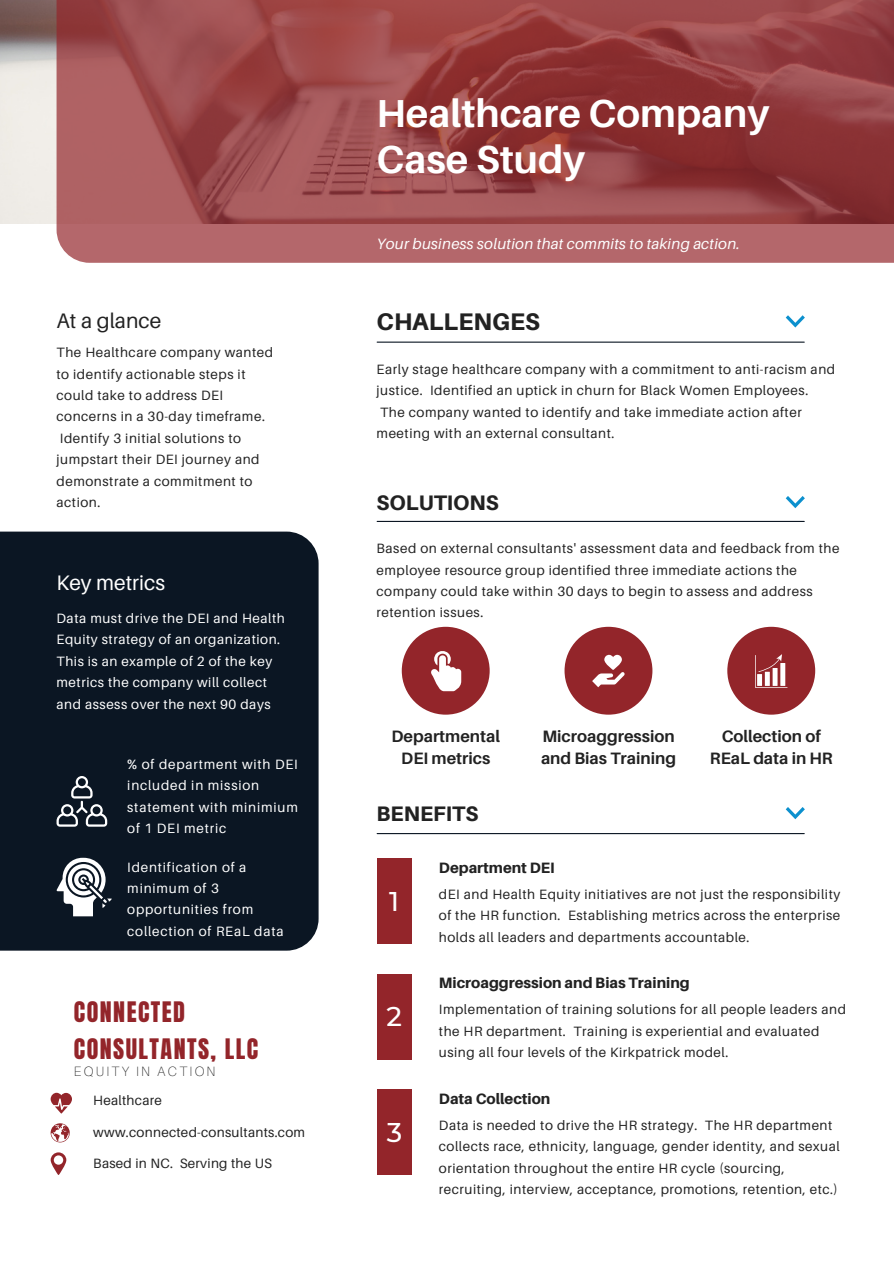
<style>
.page{position:relative;width:894px;height:1264px;background:#fff}
.page>*{position:absolute;margin:0;border:0;box-sizing:border-box;transform-origin:0 0}
.t1{font:700 39px/46.2px "Aileron";color:#fff}
.t2{font:500 27px "Montserrat";color:#fff}
.t3{font:24px/37.2px "Anton";letter-spacing:.06em;color:#93252a}
.t4{font:800 24px "Aileron";color:#222}
.t5{font:800 21px "Aileron";color:#222}
.t6{font:21px "Aileron";color:#fff}
.t7{font:21px "Aileron";color:#222}
.t8{font:700 16.5px/22.5px "Aileron";color:#222;text-align:center}
.t9{font:800 15px "Aileron";color:#222}
.t10{font:italic 15px "Aileron";letter-spacing:.02em;color:#fff}
.t11{font:13.5px/21.5px "Aileron";letter-spacing:.04em;color:#222}
.t12{font:13.5px/21.5px "Aileron";letter-spacing:.04em;color:#fff}
.t13{font:13.5px/21.5px "Aileron";letter-spacing:.06em;color:#fff}
.t14{font:13.5px "Aileron";letter-spacing:.02em;color:#222}
.t15{font:100 13.5px "Aileron";letter-spacing:.165em;color:#222}
</style>
<div class="page">
<div style="left:0;top:531px;width:318px;height:419px;background:#0b1623"></div>
<svg style="left:56px;top:857px;width:56px;height:59px"></svg>
<svg style="left:51px;top:1152px;width:15px;height:22px"></svg>
<img style="left:0;top:0;width:57px;height:223px">
<svg style="left:57px;top:0;width:836px;height:263px;background:#9d4b4d"></svg>
<div style="left:376px;top:858px;width:35px;height:86px;background:#93252a"></div>
<div style="left:376px;top:974px;width:35px;height:85px;background:#93252a"></div>
<div style="left:376px;top:1089px;width:35px;height:86px;background:#93252a"></div>
<hr style="left:377px;top:341px;width:427px;height:2px;background:#0b1623">
<hr style="left:377px;top:521px;width:427px;height:1px;background:#0b1623">
<hr style="left:377px;top:833px;width:427px;height:1px;background:#0b1623">
<div style="left:401px;top:626px;width:88px;height:88px;background:#93252a;border-radius:50%"></div>
<svg style="left:431px;top:651px;width:30px;height:40px"></svg>
<div style="left:564px;top:626px;width:88px;height:88px;background:#93252a;border-radius:50%"></div>
<svg style="left:592px;top:655px;width:32px;height:32px"></svg>
<div style="left:727px;top:626px;width:88px;height:88px;background:#93252a;border-radius:50%"></div>
<svg style="left:755px;top:654px;width:32px;height:34px"></svg>
<svg style="left:785px;top:315px;width:19px;height:12px"></svg>
<svg style="left:785px;top:496px;width:19px;height:12px"></svg>
<svg style="left:785px;top:807px;width:19px;height:12px"></svg>
<svg style="left:51px;top:1123px;width:19px;height:19px"></svg>
<svg style="left:51px;top:1092px;width:21px;height:21px"></svg>
<svg style="left:56px;top:776px;width:51px;height:50px;background:#3d4650"></svg>
<h3 class="t7" style="left:56px;top:307px;width:106px">At a glance</h3>
<p class="t11" style="left:56px;top:341px;width:218px">The Healthcare company wanted to identify actionable steps it could take to address DEI concerns in a 30-day timeframe.<br>Identify 3 initial solutions to jumpstart their DEI journey and demonstrate a commitment to action.</p>
<h3 class="t6" style="left:56px;top:570px;width:110px">Key metrics</h3>
<p class="t12" style="left:56px;top:607px;width:230px">Data must drive the DEI and Health<br>Equity strategy of an organization.<br>This is an example of 2 of the key metrics the company will collect and assess over the next 90 days</p>
<p class="t13" style="left:127px;top:753px;width:172px">% of department with DEI included in mission statement with minimium of 1 DEI metric</p>
<p class="t13" style="left:127px;top:856px;width:158px">Identification of a minimum of 3 opportunities from collection of REaL data</p>
<h3 class="t3" style="left:74px;top:993px;width:186px">CONNECTED<br>CONSULTANTS, LLC</h3>
<p class="t15" style="left:74px;top:1063px;width:143px">EQUITY IN ACTION</p>
<p class="t14" style="left:93px;top:1091px;width:70px">Healthcare</p>
<p class="t14" style="left:93px;top:1124px;width:213px">www.connected-consultants.com</p>
<p class="t14" style="left:93px;top:1155px;width:180px">Based in NC. Serving the US</p>
<h1 class="t1" style="left:376px;top:89px;width:394px">Healthcare Company<br>Case Study</h1>
<p class="t10" style="left:377px;top:234px;width:365px">Your business solution that commits to taking action.</p>
<h3 class="t4" style="left:376px;top:306px;width:165px">CHALLENGES</h3>
<p class="t11" style="left:376px;top:358px;width:460px">Early stage healthcare company with a commitment to anti-racism and justice. Identified an uptick in churn for Black Women Employees.<br>The company wanted to identify and take immediate action after meeting with an external consultant.</p>
<h3 class="t5" style="left:376px;top:489px;width:124px">SOLUTIONS</h3>
<p class="t11" style="left:376px;top:537px;width:464px">Based on external consultants' assessment data and feedback from the employee resource group identified three immediate actions the company could take within 30 days to begin to assess and address retention issues.</p>
<p class="t8" style="left:391px;top:724px;width:110px">Departmental<br>DEI metrics</p>
<p class="t8" style="left:541px;top:724px;width:137px;text-align:left">Microaggression and Bias Training</p>
<p class="t8" style="left:709px;top:724px;width:124px">Collection of<br>REaL data in HR</p>
<h3 class="t5" style="left:376px;top:800px;width:103px">BENEFITS</h3>
<p class="t9" style="left:439px;top:858px;width:117px">Department DEI</p>
<h2 class="t2" style="left:389px;top:884px;width:11px">1</h2>
<p class="t11" style="left:439px;top:883px;width:403px;text-align:justify">dEI and Health Equity initiatives are not just the responsibility of the HR function. Establishing metrics across the enterprise holds all leaders and departments accountable.</p>
<p class="t9" style="left:439px;top:973px;width:252px">Microaggression and Bias Training</p>
<h2 class="t2" style="left:386px;top:1000px;width:17px">2</h2>
<p class="t11" style="left:439px;top:998px;width:408px">Implementation of training solutions for all people leaders and the HR department. Training is experiential and evaluated using all four levels of the Kirkpatrick model.</p>
<p class="t9" style="left:439px;top:1089px;width:113px">Data Collection</p>
<h2 class="t2" style="left:387px;top:1115px;width:17px">3</h2>
<p class="t11" style="left:439px;top:1114px;width:402px">Data is needed to drive the HR strategy. The HR department collects race, ethnicity, language, gender identity, and sexual orientation throughout the entire HR cycle (sourcing, recruiting, interview, acceptance, promotions, retention, etc.)</p>
</div>
